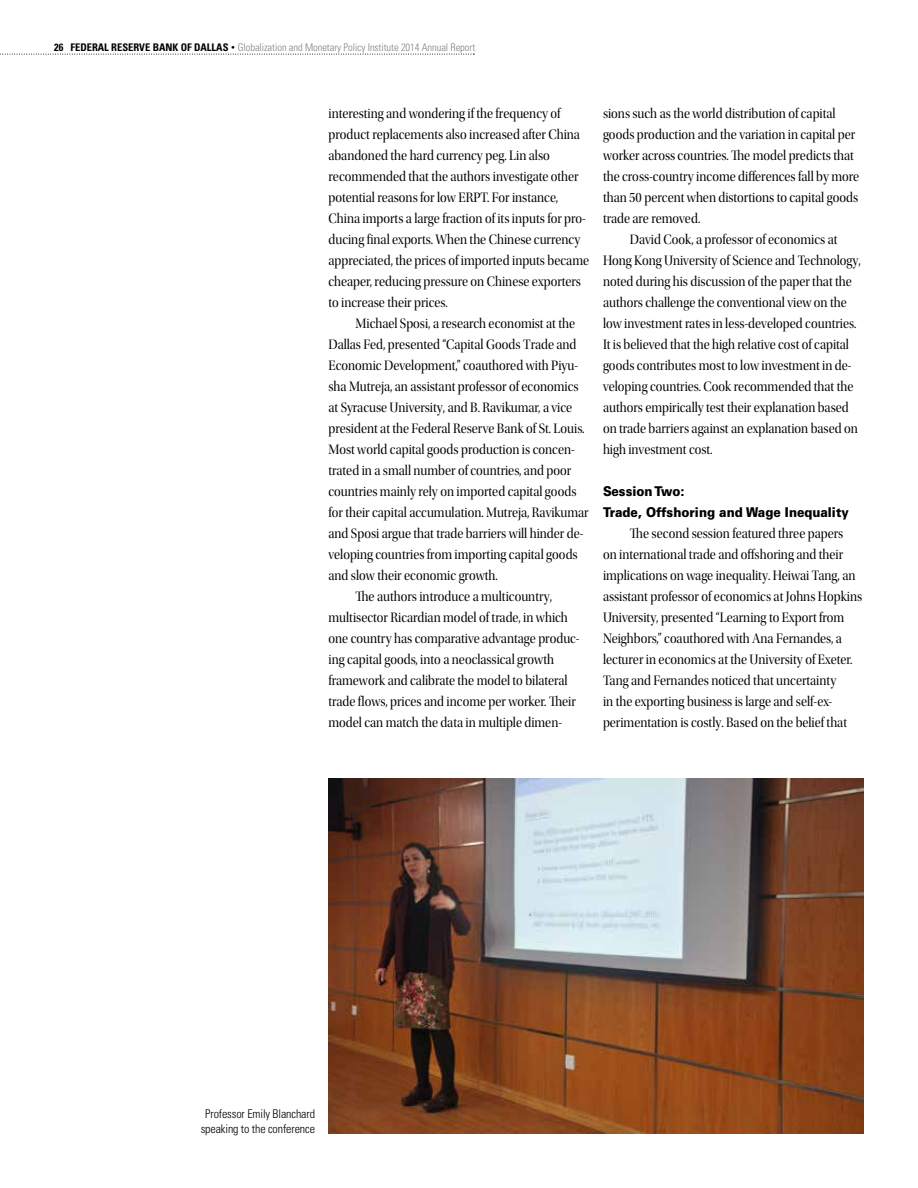
<style>
.page{position:relative;width:918px;height:1188px;background:#fff}
.page>*{position:absolute;margin:0;border:0;box-sizing:border-box;transform-origin:0 0}
.t1{font:14.25px/21px "Utopia Std Disp";color:#000;scale:.9 1}
.t2{font:900 13.5px/21px "Univers LT Std";color:#000;scale:.9 1}
.t3{font:300 condensed 12px/15px "Univers LT Std";letter-spacing:-.01em;color:#000;text-align:center}
.t4{font:300 condensed 10.5px "Univers LT Std";letter-spacing:-.005em;color:#808285}
.s1{font-weight:700;color:#000}
.s2{font-size:7.5px;color:#000}
</style>
<div class="page">
<svg style="left:0;top:54px;width:474px;height:1px"></svg>
<img style="left:328px;top:778px;width:536px;height:356px">
<p class="t4" style="left:54px;top:41px;width:423px"><span class="s1">26 FEDERAL RESERVE BANK OF DALLAS</span> <span class="s2">•</span> Globalization and Monetary Policy Institute 2014 Annual Report</p>
<p class="t1" style="left:328px;top:104px;width:291px">interesting and wondering if the frequency of product replacements also increased after China abandoned the hard currency peg. Lin also recommended that the authors investigate other potential reasons for low ERPT. For instance, China imports a large fraction of its inputs for pro&shy;ducing final exports. When the Chinese currency appreciated, the prices of imported inputs became cheaper, reducing pressure on Chinese exporters to increase their prices.</p>
<p class="t1" style="left:355px;top:314px;width:245px">Michael Sposi, a research economist at the</p>
<p class="t1" style="left:328px;top:335px;width:277px">Dallas Fed, presented “Capital Goods Trade and</p>
<p class="t1" style="left:328px;top:356px;width:279px">Economic Development,” coauthored with Piyu-</p>
<p class="t1" style="left:328px;top:377px;width:280px">sha Mutreja, an assistant professor of economics</p>
<p class="t1" style="left:328px;top:398px;width:272px">at Syracuse University, and B. Ravikumar, a vice</p>
<p class="t1" style="left:328px;top:419px;width:286px">president at the Federal Reserve Bank of St. Louis.</p>
<p class="t1" style="left:328px;top:440px;width:275px">Most world capital goods production is concen-</p>
<p class="t1" style="left:328px;top:461px;width:271px">trated in a small number of countries, and poor</p>
<p class="t1" style="left:328px;top:482px;width:277px">countries mainly rely on imported capital goods</p>
<p class="t1" style="left:328px;top:503px;width:291px">for their capital accumulation. Mutreja, Ravikumar</p>
<p class="t1" style="left:328px;top:524px;width:285px">and Sposi argue that trade barriers will hinder de-</p>
<p class="t1" style="left:328px;top:545px;width:278px">veloping countries from importing capital goods</p>
<p class="t1" style="left:328px;top:566px;width:190px">and slow their economic growth.</p>
<p class="t1" style="left:355px;top:587px;width:220px">The authors introduce a multicountry,</p>
<p class="t1" style="left:328px;top:608px;width:268px">multisector Ricardian model of trade, in which</p>
<p class="t1" style="left:328px;top:629px;width:281px">one country has comparative advantage produc-</p>
<p class="t1" style="left:328px;top:650px;width:252px">ing capital goods, into a neoclassical growth</p>
<p class="t1" style="left:328px;top:671px;width:267px">framework and calibrate the model to bilateral</p>
<p class="t1" style="left:328px;top:692px;width:276px">trade flows, prices and income per worker. Their</p>
<p class="t1" style="left:328px;top:713px;width:261px">model can match the data in multiple dimen-</p>
<p class="t1" style="left:603px;top:104px;width:260px">sions such as the world distribution of capital</p>
<p class="t1" style="left:603px;top:125px;width:282px">goods production and the variation in capital per</p>
<p class="t1" style="left:603px;top:146px;width:280px">worker across countries. The model predicts that</p>
<p class="t1" style="left:603px;top:167px;width:286px">the cross-country income differences fall by more</p>
<p class="t1" style="left:603px;top:188px;width:285px">than 50 percent when distortions to capital goods</p>
<p class="t1" style="left:603px;top:209px;width:110px">trade are removed.</p>
<p class="t1" style="left:630px;top:230px;width:232px">David Cook, a professor of economics at</p>
<p class="t1" style="left:603px;top:251px;width:288px">Hong Kong University of Science and Technology,</p>
<p class="t1" style="left:603px;top:272px;width:278px">noted during his discussion of the paper that the</p>
<p class="t1" style="left:603px;top:293px;width:272px">authors challenge the conventional view on the</p>
<p class="t1" style="left:603px;top:314px;width:283px">low investment rates in less-developed countries.</p>
<p class="t1" style="left:603px;top:335px;width:275px">It is believed that the high relative cost of capital</p>
<p class="t1" style="left:603px;top:356px;width:278px">goods contributes most to low investment in de-</p>
<p class="t1" style="left:603px;top:377px;width:280px">veloping countries. Cook recommended that the</p>
<p class="t1" style="left:603px;top:398px;width:275px">authors empirically test their explanation based</p>
<p class="t1" style="left:603px;top:419px;width:285px">on trade barriers against an explanation based on</p>
<p class="t1" style="left:603px;top:440px;width:123px">high investment cost.</p>
<p class="t2" style="left:603px;top:481px;width:275px">Session Two:<br>Trade, Offshoring and Wage Inequality</p>
<p class="t1" style="left:603px;top:524px;width:290px;text-indent:27px">The second session featured three papers<br>on international trade and offshoring and their implications on wage inequality. Heiwai Tang, an assistant professor of economics at Johns Hopkins University, presented “Learning to Export from Neighbors,” coauthored with Ana Fernandes, a lecturer in economics at the University of Exeter.<br>Tang and Fernandes noticed that uncertainty<br>in the exporting business is large and self-ex&shy;perimentation is costly. Based on the belief that</p>
<p class="t3" style="left:201px;top:1107px;width:116px">Professor Emily Blanchard speaking to the conference</p>
</div>
